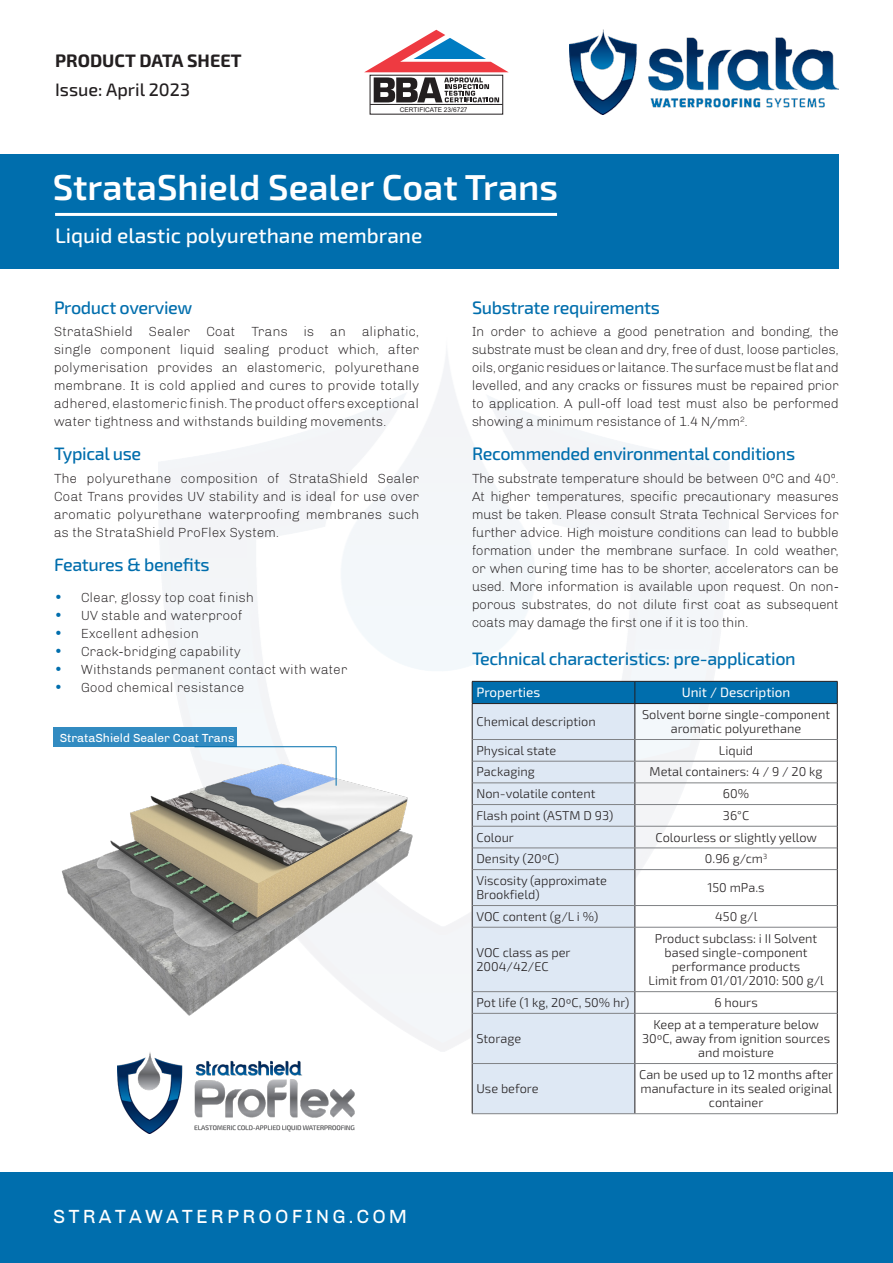
<style>
.page{position:relative;width:893px;height:1263px;background:#fff}
.page>*{position:absolute;margin:0;border:0;box-sizing:border-box;transform-origin:0 0}
.t1{font:600 36px "Exo 2";color:#fff}
.t2{font:500 21px "Exo 2";color:#fff}
.t3{font:19.5px "Chivo";letter-spacing:.16em;color:#fff}
.t4{font:500 18px "Exo 2";letter-spacing:-.02em;color:#006ead}
.t5{font:700 18px "Exo 2";color:#231f20}
.t6{font:500 18px "Exo 2";color:#231f20}
.t7{font:300 13.5px/18px "Chivo";color:#231f20;text-align:justify}
.t8{font:13.5px "Exo 2";color:#fff}
.t9{font:300 12.75px/14.2px "Exo 2";color:#231f20;text-align:center}
.t10{font:12px "Chivo";color:#fff}
.t11{font:6.6px "Arial";color:#231f20}
.s1{font-size:15px;color:#006ead}
</style>
<div class="page">
<div style="left:0;top:154px;width:839px;height:115px;background:#006ead"></div>
<img style="left:570px;top:30px;width:269px;height:84px">
<div style="left:0;top:1173px;width:893px;height:90px;background:#006ead"></div>
<svg style="left:364px;top:30px;width:145px;height:72px"></svg>
<hr style="left:370px;top:104px;width:133px;height:1px;background:#231f20">
<div style="left:473px;top:704px;width:162px;height:409px;background:#dee8f4"></div>
<div style="left:472px;top:681px;width:366px;height:22px;background:#006ead"></div>
<hr style="left:472px;top:703px;width:163px;height:1px;background:#231f20">
<hr style="left:472px;top:704px;width:1px;height:35px;background:#231f20">
<hr style="left:635px;top:703px;width:202px;height:1px;background:#231f20">
<hr style="left:635px;top:704px;width:1px;height:35px;background:#231f20">
<hr style="left:837px;top:704px;width:1px;height:35px;background:#231f20">
<svg style="left:472px;top:740px;width:1px;height:129px"></svg>
<svg style="left:635px;top:740px;width:1px;height:129px"></svg>
<svg style="left:837px;top:739px;width:1px;height:130px"></svg>
<hr style="left:472px;top:869px;width:1px;height:36px;background:#231f20">
<hr style="left:635px;top:870px;width:1px;height:35px;background:#231f20">
<hr style="left:837px;top:869px;width:1px;height:36px;background:#231f20">
<svg style="left:472px;top:906px;width:1px;height:21px"></svg>
<svg style="left:635px;top:906px;width:1px;height:21px"></svg>
<svg style="left:837px;top:905px;width:1px;height:22px"></svg>
<hr style="left:472px;top:927px;width:1px;height:65px;background:#231f20">
<hr style="left:635px;top:927px;width:1px;height:64px;background:#231f20">
<hr style="left:837px;top:927px;width:1px;height:65px;background:#231f20">
<svg style="left:472px;top:992px;width:1px;height:21px"></svg>
<svg style="left:635px;top:992px;width:1px;height:21px"></svg>
<svg style="left:837px;top:992px;width:1px;height:21px"></svg>
<hr style="left:472px;top:1013px;width:1px;height:50px;background:#231f20">
<hr style="left:635px;top:1013px;width:1px;height:50px;background:#231f20">
<hr style="left:837px;top:1013px;width:1px;height:50px;background:#231f20">
<hr style="left:472px;top:1063px;width:1px;height:50px;background:#231f20">
<hr style="left:635px;top:1064px;width:1px;height:49px;background:#231f20">
<hr style="left:837px;top:1063px;width:1px;height:50px;background:#231f20">
<hr style="left:472px;top:739px;width:163px;height:1px;background:#808285">
<hr style="left:635px;top:739px;width:202px;height:1px;background:#808285">
<hr style="left:472px;top:761px;width:163px;height:1px;background:#808285">
<hr style="left:635px;top:761px;width:202px;height:1px;background:#808285">
<hr style="left:472px;top:783px;width:163px;height:1px;background:#808285">
<hr style="left:635px;top:783px;width:202px;height:1px;background:#808285">
<hr style="left:472px;top:804px;width:163px;height:1px;background:#808285">
<hr style="left:635px;top:804px;width:202px;height:1px;background:#808285">
<hr style="left:472px;top:826px;width:163px;height:1px;background:#808285">
<hr style="left:635px;top:826px;width:202px;height:1px;background:#808285">
<hr style="left:472px;top:848px;width:163px;height:1px;background:#808285">
<hr style="left:635px;top:848px;width:202px;height:1px;background:#808285">
<hr style="left:472px;top:869px;width:163px;height:1px;background:#808285">
<hr style="left:635px;top:869px;width:202px;height:1px;background:#808285">
<hr style="left:472px;top:905px;width:163px;height:1px;background:#808285">
<hr style="left:635px;top:905px;width:202px;height:1px;background:#808285">
<hr style="left:472px;top:927px;width:163px;height:1px;background:#808285">
<hr style="left:635px;top:927px;width:202px;height:1px;background:#808285">
<hr style="left:472px;top:991px;width:163px;height:1px;background:#808285">
<hr style="left:635px;top:991px;width:202px;height:1px;background:#808285">
<hr style="left:472px;top:1013px;width:163px;height:1px;background:#808285">
<hr style="left:635px;top:1013px;width:202px;height:1px;background:#808285">
<hr style="left:472px;top:1063px;width:163px;height:1px;background:#808285">
<hr style="left:635px;top:1063px;width:202px;height:1px;background:#808285">
<hr style="left:472px;top:1113px;width:163px;height:1px;background:#808285">
<hr style="left:635px;top:1113px;width:202px;height:1px;background:#808285">
<img style="left:118px;top:1052px;width:237px;height:81px">
<hr style="left:55px;top:213px;width:502px;height:3px;background:#fff">
<img style="left:61px;top:759px;width:356px;height:261px">
<div style="left:53px;top:727px;width:184px;height:20px;background:#328bc1"></div>
<hr style="left:195px;top:746px;width:141px;height:1px;background:#006ead">
<hr style="left:336px;top:747px;width:1px;height:39px;background:#006ead">
<p class="t5" style="left:55px;top:47px;width:188px">PRODUCT DATA SHEET</p>
<p class="t6" style="left:55px;top:76px;width:136px">Issue: April 2023</p>
<p class="t11" style="left:400px;top:105px;width:69px">CERTIFICATE 23/6727</p>
<p class="t1" style="left:53px;top:161px;width:507px">StrataShield Sealer Coat Trans</p>
<p class="t2" style="left:55px;top:221px;width:369px">Liquid elastic polyurethane membrane</p>
<p class="t4" style="left:54px;top:295px;width:140px">Product overview</p>
<p class="t7" style="left:54px;top:323px;width:367px">StrataShield Sealer Coat Trans is an aliphatic, single component liquid sealing product which, after polymerisation provides an elastomeric, polyurethane membrane. It is cold applied and cures to provide totally adhered, elastomeric finish. The product offers exceptional water tightness and withstands building movements.</p>
<p class="t4" style="left:54px;top:441px;width:89px">Typical use</p>
<p class="t7" style="left:54px;top:469px;width:367px">The polyurethane composition of StrataShield Sealer Coat Trans provides UV stability and is ideal for use over aromatic polyurethane waterproofing membranes such as the StrataShield ProFlex System.</p>
<p class="t4" style="left:54px;top:552px;width:157px">Features &amp; benefits</p>
<p class="t7" style="left:54px;top:588px;width:202px"><span class="s1">•</span> Clear, glossy top coat finish</p>
<p class="t7" style="left:54px;top:606px;width:190px"><span class="s1">•</span> UV stable and waterproof</p>
<p class="t7" style="left:54px;top:624px;width:147px"><span class="s1">•</span> Excellent adhesion</p>
<p class="t7" style="left:54px;top:642px;width:188px"><span class="s1">•</span> Crack-bridging capability</p>
<p class="t7" style="left:54px;top:660px;width:295px"><span class="s1">•</span> Withstands permanent contact with water</p>
<p class="t7" style="left:54px;top:678px;width:192px"><span class="s1">•</span> Good chemical resistance</p>
<p class="t10" style="left:60px;top:730px;width:176px">StrataShield Sealer Coat Trans</p>
<p class="t3" style="left:53px;top:1205px;width:356px">STRATAWATERPROOFING.COM</p>
<p class="t4" style="left:472px;top:295px;width:190px">Substrate requirements</p>
<p class="t7" style="left:472px;top:323px;width:368px">In order to achieve a good penetration and bonding, the substrate must be clean and dry, free of dust, loose particles, oils, organic residues or laitance. The surface must be flat and levelled, and any cracks or fissures must be repaired prior to application. A pull-off load test must also be performed showing a minimum resistance of 1.4 N/mm<sup>2</sup>.</p>
<p class="t4" style="left:472px;top:441px;width:325px">Recommended environmental conditions</p>
<p class="t7" style="left:472px;top:469px;width:368px">The substrate temperature should be between 0ºC and 40º.<br>At higher temperatures, specific precautionary measures must be taken. Please consult Strata Technical Services for further advice. High moisture conditions can lead to bubble formation under the membrane surface. In cold weather, or when curing time has to be shorter, accelerators can be used. More information is available upon request. On non&shy;porous substrates, do not dilute first coat as subsequent coats may damage the first one if it is too thin.</p>
<p class="t4" style="left:472px;top:646px;width:325px">Technical characteristics: pre-application</p>
<p class="t8" style="left:476px;top:683px;width:65px">Properties</p>
<p class="t8" style="left:682px;top:683px;width:110px">Unit / Description</p>
<p class="t9" style="left:476px;top:714px;width:121px">Chemical description</p>
<p class="t9" style="left:642px;top:707px;width:189px">Solvent borne single-component aromatic polyurethane</p>
<p class="t9" style="left:476px;top:743px;width:81px">Physical state</p>
<p class="t9" style="left:719px;top:743px;width:36px">Liquid</p>
<p class="t9" style="left:476px;top:764px;width:60px">Packaging</p>
<p class="t9" style="left:650px;top:764px;width:174px">Metal containers: 4 / 9 / 20 kg</p>
<p class="t9" style="left:476px;top:786px;width:121px">Non-volatile content</p>
<p class="t9" style="left:723px;top:786px;width:28px">60%</p>
<p class="t9" style="left:476px;top:808px;width:139px">Flash point (ASTM D 93)</p>
<p class="t9" style="left:723px;top:808px;width:28px">36°C</p>
<p class="t9" style="left:476px;top:829px;width:39px">Colour</p>
<p class="t9" style="left:655px;top:829px;width:163px">Colourless or slightly yellow</p>
<p class="t9" style="left:476px;top:851px;width:84px">Density (20ºC)</p>
<p class="t9" style="left:705px;top:851px;width:64px">0.96 g/cm<sup>3</sup></p>
<p class="t9" style="left:476px;top:873px;width:132px;text-align:left">Viscosity (approximate<br>Brookfield)</p>
<p class="t9" style="left:707px;top:880px;width:59px">150 mPa.s</p>
<p class="t9" style="left:476px;top:909px;width:124px">VOC content (g/L i %)</p>
<p class="t9" style="left:715px;top:909px;width:44px">450 g/l</p>
<p class="t9" style="left:476px;top:945px;width:96px;text-align:left">VOC class as per<br>2004/42/EC</p>
<p class="t9" style="left:655px;top:930px;width:164px">Product subclass: i II Solvent based single-component performance products</p>
<p class="t9" style="left:649px;top:973px;width:177px">Limit from 01/01/2010: 500 g/l</p>
<p class="t9" style="left:476px;top:995px;width:154px">Pot life (1 kg, 20ºC, 50% hr)</p>
<p class="t9" style="left:714px;top:995px;width:45px">6 hours</p>
<p class="t9" style="left:476px;top:1031px;width:46px">Storage</p>
<p class="t9" style="left:642px;top:1017px;width:190px">Keep at a temperature below<br>30ºC, away from ignition sources and moisture</p>
<p class="t9" style="left:476px;top:1081px;width:64px">Use before</p>
<p class="t9" style="left:639px;top:1067px;width:196px">Can be used up to 12 months after manufacture in its sealed original container</p>
</div>
